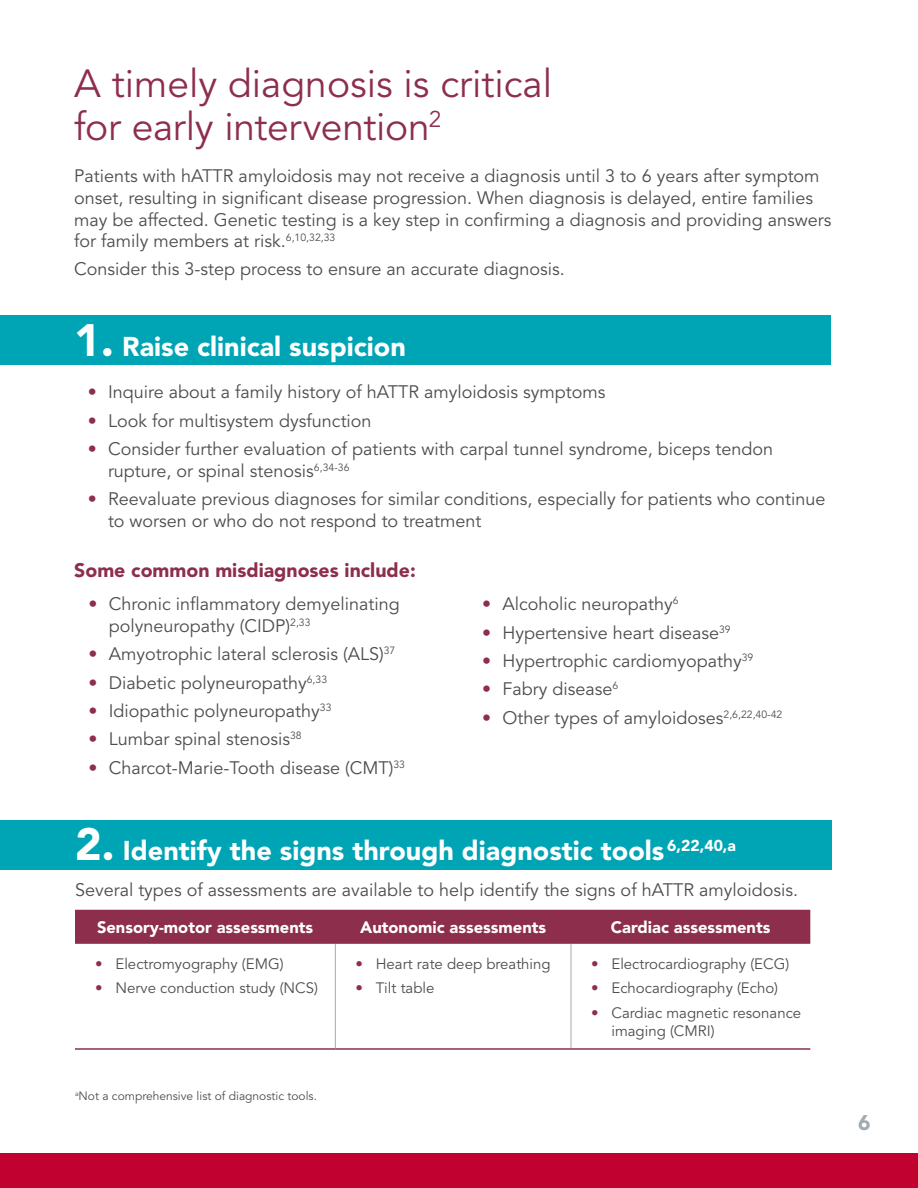
<style>
.page{position:relative;width:918px;height:1188px;background:#fff}
.page>*{position:absolute;margin:0;border:0;box-sizing:border-box;transform-origin:0 0}
.t1{font:39px/43.5px "Avenir LT Std";color:#8d2f4c}
.t2{font:900 27px "Avenir LT Std";color:#fff}
.t3{font:900 21px "Avenir LT Std";color:#a1abb2}
.t4{font:900 19.5px "Avenir LT Std";color:#8d2f4c}
.t5{font:18px/21.6px "Avenir LT Std";color:#4d4d4f}
.t6{font:900 16.5px "Avenir LT Std";color:#fff}
.t7{font:15px/18px "Avenir LT Std";color:#4d4d4f}
.t8{font:12px "Avenir LT Std";color:#4d4d4f}
.s1{font-size:45px}
.s2{color:#8d2f4c}
</style>
<div class="page">
<div style="left:0;top:821px;width:832px;height:49px;background:#00a5b5"></div>
<div style="left:0;top:316px;width:830px;height:49px;background:#00a5b5"></div>
<div style="left:75px;top:910px;width:735px;height:34px;background:#8d2f4c"></div>
<hr style="left:335px;top:944px;width:1px;height:104px;background:#a7a9ac">
<hr style="left:571px;top:944px;width:1px;height:104px;background:#a7a9ac">
<hr style="left:75px;top:1048px;width:260px;height:2px;background:#8d2f4c">
<hr style="left:335px;top:1048px;width:236px;height:2px;background:#8d2f4c">
<hr style="left:571px;top:1048px;width:239px;height:2px;background:#8d2f4c">
<div style="left:0;top:1153px;width:918px;height:35px;background:#c10230"></div>
<h1 class="t1" style="left:74px;top:63px;width:479px">A timely diagnosis is critical for early intervention<sup>2</sup></h1>
<p class="t5" style="left:74px;top:166px;width:759px">Patients with hATTR amyloidosis may not receive a diagnosis until 3 to 6 years after symptom onset, resulting in significant disease progression. When diagnosis is delayed, entire families may be affected. Genetic testing is a key step in confirming a diagnosis and providing answers for family members at risk.<sup>6,10,32,33</sup></p>
<p class="t5" style="left:74px;top:259px;width:492px">Consider this 3-step process to ensure an accurate diagnosis.</p>
<h2 class="t2" style="left:74px;top:331px;width:333px"><span class="s1">1.</span> Raise clinical suspicion</h2>
<p class="t5" style="left:88px;top:382px;width:519px"><span class="s2">•</span> Inquire about a family history of hATTR amyloidosis symptoms</p>
<p class="t5" style="left:88px;top:410px;width:285px"><span class="s2">•</span> Look for multisystem dysfunction</p>
<p class="t5" style="left:108px;top:439px;width:667px;text-indent:-20px"><span class="s2">•</span> Consider further evaluation of patients with carpal tunnel syndrome, biceps tendon rupture, or spinal stenosis<sup>6,34-36</sup></p>
<p class="t5" style="left:108px;top:488px;width:719px;text-indent:-20px"><span class="s2">•</span> Reevaluate previous diagnoses for similar conditions, especially for patients who continue to worsen or who do not respond to treatment</p>
<p class="t4" style="left:74px;top:558px;width:343px">Some common misdiagnoses include:</p>
<p class="t5" style="left:109px;top:594px;width:292px;text-indent:-20px"><span class="s2">•</span> Chronic inflammatory demyelinating polyneuropathy (CIDP)<sup>2,33</sup></p>
<p class="t5" style="left:88px;top:644px;width:308px"><span class="s2">•</span> Amyotrophic lateral sclerosis (ALS)<sup>37</sup></p>
<p class="t5" style="left:88px;top:672px;width:240px"><span class="s2">•</span> Diabetic polyneuropathy<sup>6,33</sup></p>
<p class="t5" style="left:88px;top:700px;width:245px"><span class="s2">•</span> Idiopathic polyneuropathy<sup>33</sup></p>
<p class="t5" style="left:88px;top:729px;width:215px"><span class="s2">•</span> Lumbar spinal stenosis<sup>38</sup></p>
<p class="t5" style="left:88px;top:757px;width:318px"><span class="s2">•</span> Charcot-Marie-Tooth disease (CMT)<sup>33</sup></p>
<p class="t5" style="left:482px;top:594px;width:198px"><span class="s2">•</span> Alcoholic neuropathy<sup>6</sup></p>
<p class="t5" style="left:482px;top:622px;width:250px"><span class="s2">•</span> Hypertensive heart disease<sup>39</sup></p>
<p class="t5" style="left:482px;top:650px;width:273px"><span class="s2">•</span> Hypertrophic cardiomyopathy<sup>39</sup></p>
<p class="t5" style="left:482px;top:679px;width:138px"><span class="s2">•</span> Fabry disease<sup>6</sup></p>
<p class="t5" style="left:482px;top:707px;width:302px"><span class="s2">•</span> Other types of amyloidoses<sup>2,6,22,40-42</sup></p>
<h2 class="t2" style="left:75px;top:835px;width:663px"><span class="s1">2.</span> Identify the signs through diagnostic tools <sup>6,22,40,a</sup></h2>
<p class="t5" style="left:75px;top:879px;width:725px">Several types of assessments are available to help identify the signs of hATTR amyloidosis.</p>
<p class="t6" style="left:97px;top:917px;width:218px">Sensory-motor assessments</p>
<p class="t6" style="left:360px;top:917px;width:188px">Autonomic assessments</p>
<p class="t6" style="left:611px;top:917px;width:161px">Cardiac assessments</p>
<p class="t7" style="left:95px;top:955px;width:190px"><span class="s2">•</span> Electromyography (EMG)</p>
<p class="t7" style="left:95px;top:980px;width:224px"><span class="s2">•</span> Nerve conduction study (NCS)</p>
<p class="t7" style="left:356px;top:955px;width:197px"><span class="s2">•</span> Heart rate deep breathing</p>
<p class="t7" style="left:356px;top:980px;width:80px"><span class="s2">•</span> Tilt table</p>
<p class="t7" style="left:591px;top:955px;width:200px"><span class="s2">•</span> Electrocardiography (ECG)</p>
<p class="t7" style="left:591px;top:980px;width:188px"><span class="s2">•</span> Echocardiography (Echo)</p>
<p class="t7" style="left:611px;top:1004px;width:191px;text-indent:-20px"><span class="s2">•</span> Cardiac magnetic resonance imaging (CMRI)</p>
<p class="t8" style="left:75px;top:1089px;width:244px"><sup>a</sup>Not a comprehensive list of diagnostic tools.</p>
<p class="t3" style="left:858px;top:1110px;width:14px">6</p>
</div>
